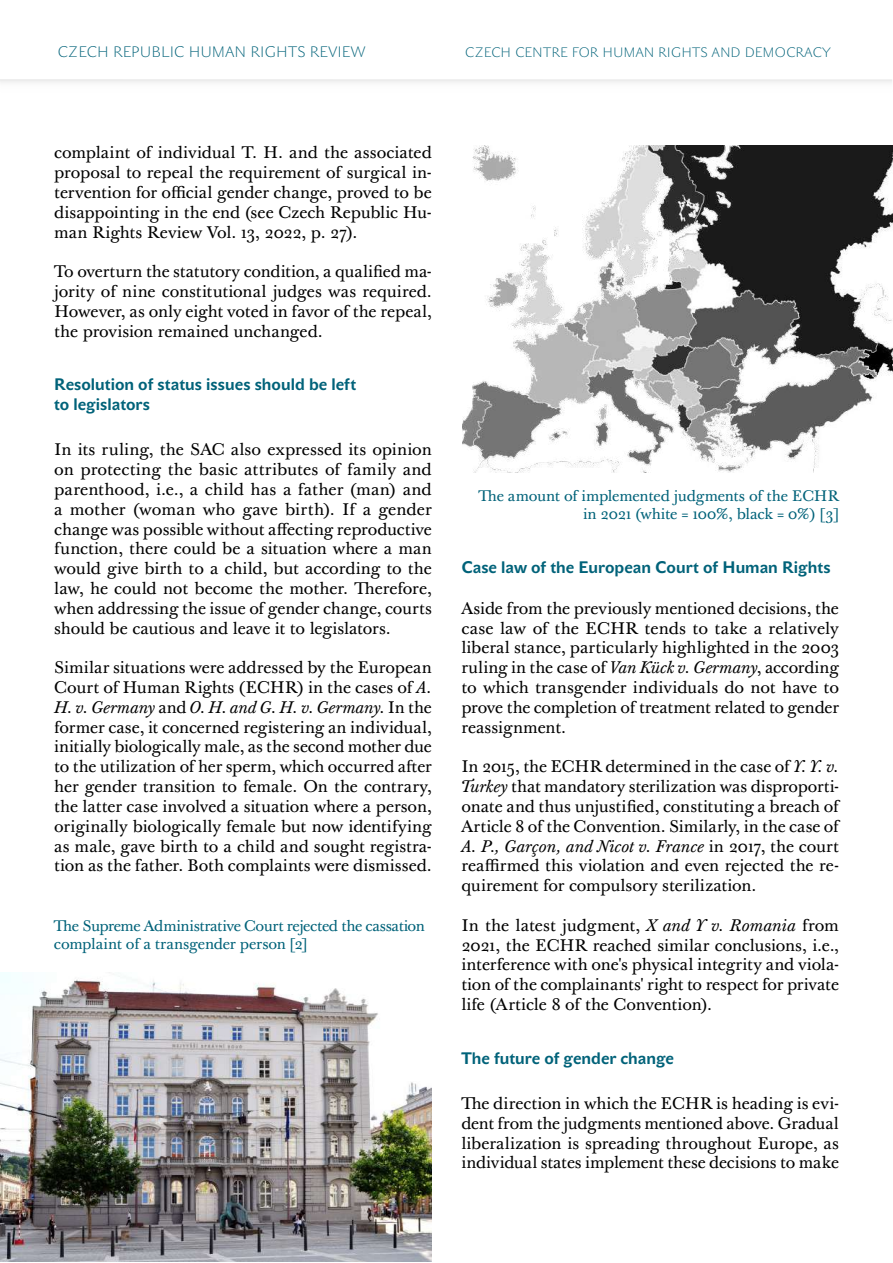
<style>
.page{position:relative;width:893px;height:1263px;background:#fff}
.page>*{position:absolute;margin:0;border:0;box-sizing:border-box;transform-origin:0 0}
.t1{font:16.5px/19.8px "Baskerville Ten Pro";letter-spacing:-.005em;color:#000;text-align:justify}
.t2{font:700 16.5px/19.8px "John Sans Text Pro";color:#006279}
.t3{font:15px/18px "Baskerville Ten Pro";letter-spacing:-.015em;color:#006279;text-align:right}
.t4{font:15px "John Sans White Pro";letter-spacing:.04em;color:#006279}
.t5{font:13.5px "John Sans White Pro";letter-spacing:.04em;color:#006279}
.s1{font-style:italic}
</style>
<div class="page">
<hr style="left:0;top:79px;width:892px;height:4px;background:#f1f1f1">
<img style="left:462px;top:146px;width:431px;height:327px">
<img style="left:0;top:972px;width:432px;height:289px">
<p class="t4" style="left:58px;top:43px;width:309px">CZECH REPUBLIC HUMAN RIGHTS REVIEW</p>
<p class="t5" style="left:465px;top:44px;width:367px">CZECH CENTRE FOR HUMAN RIGHTS AND DEMOCRACY</p>
<p class="t1" style="left:54px;top:144px;width:379px">complaint of individual T. H. and the associated proposal to repeal the requirement of surgical in&shy;tervention for official gender change, proved to be disappointing in the end (see Czech Republic Hu&shy;man Rights Review Vol. 13, 2022, p. 27).</p>
<p class="t1" style="left:54px;top:262px;width:379px">To overturn the statutory condition, a qualified ma&shy;jority of nine constitutional judges was required.<br>However, as only eight voted in favor of the repeal, the provision remained unchanged.</p>
<p class="t2" style="left:54px;top:375px;width:304px">Resolution of status issues should be left to legislators</p>
<p class="t1" style="left:54px;top:441px;width:379px">In its ruling, the SAC also expressed its opinion on protecting the basic attributes of family and parenthood, i.e., a child has a father (man) and a mother (woman who gave birth). If a gender change was possible without affecting reproductive function, there could be a situation where a man would give birth to a child, but according to the law, he could not become the mother. Therefore, when addressing the issue of gender change, courts should be cautious and leave it to legislators.</p>
<p class="t1" style="left:54px;top:658px;width:379px">Similar situations were addressed by the European Court of Human Rights (ECHR) in the cases of <span class="s1">A.<br>H. v. Germany</span> and <span class="s1">O. H</span>. <span class="s1">and G. H. v. Germany</span>. In the former case, it concerned registering an individual, initially biologically male, as the second mother due to the utilization of her sperm, which occurred after her gender transition to female. On the contrary, the latter case involved a situation where a person, originally biologically female but now identifying as male, gave birth to a child and sought registra&shy;tion as the father. Both complaints were dismissed.</p>
<p class="t3" style="left:54px;top:918px;width:372px;text-align:left">The Supreme Administrative Court rejected the cassation complaint of a transgender person [2]</p>
<p class="t3" style="left:479px;top:488px;width:362px">The amount of implemented judgments of the ECHR in 2021 (white = 100%, black = 0%) [3]</p>
<p class="t2" style="left:461px;top:557px;width:371px">Case law of the European Court of Human Rights</p>
<p class="t1" style="left:461px;top:599px;width:379px">Aside from the previously mentioned decisions, the case law of the ECHR tends to take a relatively liberal stance, particularly highlighted in the 2003 ruling in the case of <span class="s1">Van Kück v. Germany</span>, according to which transgender individuals do not have to prove the completion of treatment related to gender reassignment.</p>
<p class="t1" style="left:461px;top:757px;width:379px">In 2015, the ECHR determined in the case of <span class="s1">Y. Y. v.<br>Turkey</span> that mandatory sterilization was disproporti&shy;onate and thus unjustified, constituting a breach of Article 8 of the Convention. Similarly, in the case of <span class="s1">A. P., Garçon, and Nicot v. France</span> in 2017, the court reaffirmed this violation and even rejected the re&shy;quirement for compulsory sterilization.</p>
<p class="t1" style="left:461px;top:916px;width:379px">In the latest judgment, <span class="s1">X and Y v. Romania</span> from 2021, the ECHR reached similar conclusions, i.e., interference with one's physical integrity and viola&shy;tion of the complainants' right to respect for private life (Article 8 of the Convention).</p>
<p class="t2" style="left:461px;top:1048px;width:214px">The future of gender change</p>
<p class="t1" style="left:461px;top:1094px;width:379px">The direction in which the ECHR is heading is evi&shy;dent from the judgments mentioned above. Gradual liberalization is spreading throughout Europe, as individual states implement these decisions to make</p>
</div>
